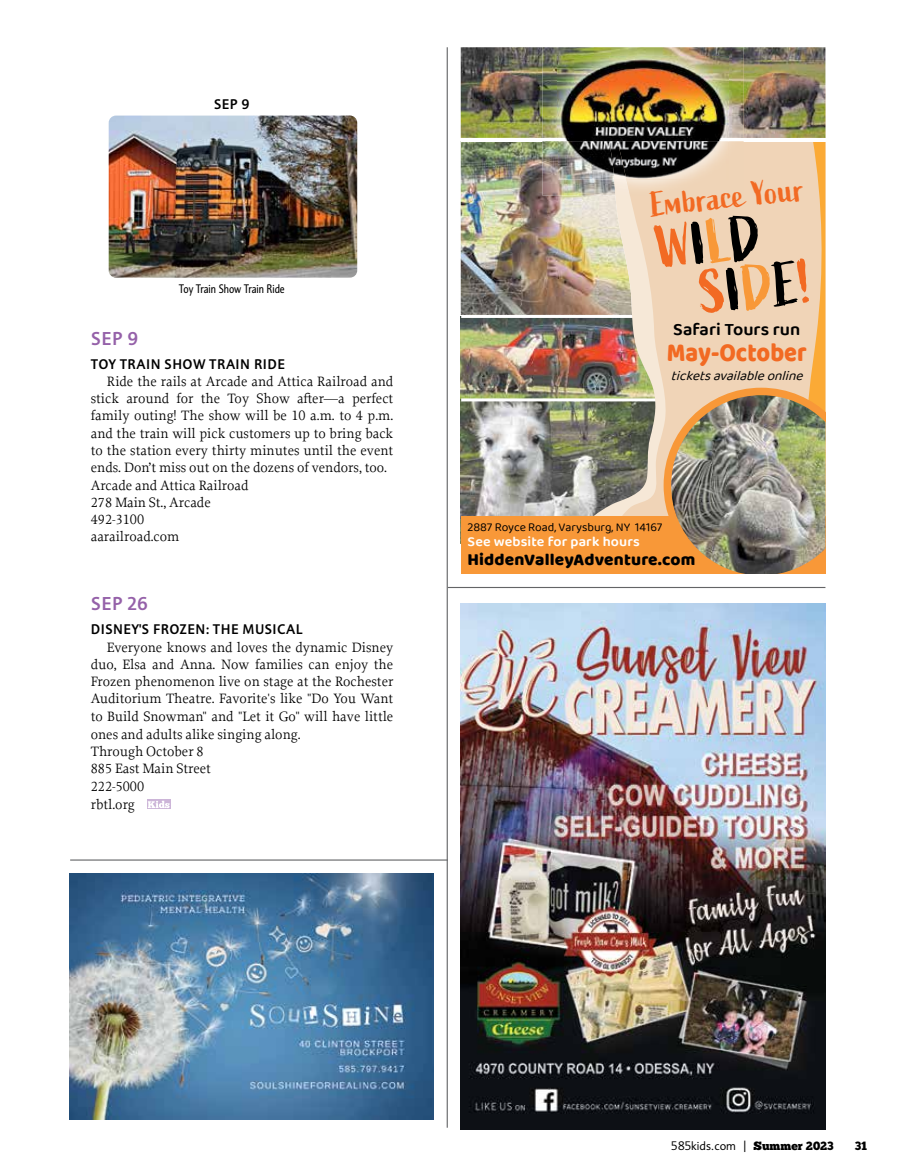
<style>
.page{position:relative;width:905px;height:1175px;background:#fff}
.page>*{position:absolute;margin:0;border:0;box-sizing:border-box;transform-origin:0 0}
.t1{font:60.75px/49.5px "Active";color:#000;scale:1.05 1}
.t2{font:34.5px "Active";color:#f26a23;scale:1.09 1}
.t3{font:800 27px "Baloo 2";color:#f26a23;scale:.87 1}
.t4{font:600 18px "Baloo 2";color:#000}
.t5{font:500 18px "Informa Pro";letter-spacing:.03em;color:#9561a9}
.t6{font:800 17.25px "Baloo 2";letter-spacing:.01em;color:#000}
.t7{font:14.25px/17.2px "Proforma";color:#000}
.t8{font:600 14.25px "Baloo 2";letter-spacing:.01em;color:#fff}
.t9{font:500 13.5px "Informa Pro";letter-spacing:.03em;color:#000}
.t10{font:italic 13.5px "Baloo 2";color:#000}
.t11{font:12px "Baloo 2";color:#000}
.t12{font:12px "Informa Pro";color:#000}
.t13{font:condensed 12px "Informa Pro";color:#000}
.t14{font:12px "Chunk Five";color:#000}
.s1{color:#f26a23}
.s2{color:#f89838}
.s3{font-family:"Chunk Five"}
</style>
<div class="page">
<hr style="left:446px;top:47px;width:2px;height:1080px;background:#636466">
<hr style="left:448px;top:587px;width:377px;height:1px;background:#636466">
<hr style="left:70px;top:859px;width:378px;height:1px;background:#636466">
<img style="left:109px;top:116px;width:248px;height:162px">
<div style="left:147px;top:799px;width:23px;height:10px;background:#ccb5d8"></div>
<svg style="left:148px;top:800px;width:22px;height:8px"></svg>
<img style="left:460px;top:603px;width:365px;height:527px">
<img style="left:461px;top:141px;width:364px;height:433px">
<img style="left:460px;top:47px;width:365px;height:91px">
<img style="left:542px;top:141px;width:72px;height:55px">
<img style="left:614px;top:179px;width:12px;height:17px">
<img style="left:626px;top:141px;width:117px;height:55px">
<img style="left:542px;top:47px;width:201px;height:91px">
<img style="left:558px;top:141px;width:50px;height:38px">
<img style="left:608px;top:141px;width:9px;height:38px">
<img style="left:617px;top:141px;width:111px;height:38px">
<img style="left:558px;top:56px;width:170px;height:85px">
<img style="left:69px;top:873px;width:365px;height:246px">
<p class="t9" style="left:214px;top:96px;width:37px">SEP 9</p>
<p class="t13" style="left:179px;top:282px;width:107px">Toy Train Show Train Ride</p>
<p class="t5" style="left:91px;top:327px;width:49px">SEP 9</p>
<p class="t9" style="left:91px;top:355px;width:195px">TOY TRAIN SHOW TRAIN RIDE</p>
<p class="t7" style="left:91px;top:372px;width:304px;text-indent:16px">Ride the rails at Arcade and Attica Railroad and stick around for the Toy Show after—a perfect family outing! The show will be 10 a.m. to 4 p.m. and the train will pick customers up to bring back to the station every thirty minutes until the event ends. Don’t miss out on the dozens of vendors, too.<br>Arcade and Attica Railroad<br>278 Main St., Arcade<br>492-3100<br>aarailroad.com</p>
<p class="t5" style="left:91px;top:593px;width:58px">SEP 26</p>
<p class="t9" style="left:91px;top:621px;width:213px">DISNEY'S FROZEN: THE MUSICAL</p>
<p class="t7" style="left:91px;top:638px;width:304px;text-indent:16px">Everyone knows and loves the dynamic Disney duo, Elsa and Anna. Now families can enjoy the<br>Frozen phenomenon live on stage at the Rochester<br>Auditorium Theatre. Favorite's like "Do You Want to Build Snowman" and "Let it Go" will have little ones and adults alike singing along.<br>Through October 8<br>885 East Main Street<br>222-5000<br>rbtl.org</p>
<h2 class="t2" style="left:648px;top:185px;width:143px;rotate:-6deg">Embrace Your</h2>
<h1 class="t1" style="left:692px;top:221px;width:108px;text-indent:-38px;rotate:-6deg"><span class="s1">W</span>I<span class="s2">L</span>D<br><span class="s1">S</span>I<span class="s2">D</span>E<span class="s1">!</span></h1>
<p class="t4" style="left:673px;top:316px;width:128px">Safari Tours run</p>
<h3 class="t3" style="left:666px;top:336px;width:162px">May-October</h3>
<p class="t10" style="left:671px;top:366px;width:138px">ticketsavailableonline</p>
<p class="t11" style="left:467px;top:519px;width:196px">2887 Royce Road, Varysburg, NY 14167</p>
<p class="t8" style="left:467px;top:531px;width:174px">See website for park hours</p>
<p class="t6" style="left:467px;top:549px;width:229px">HiddenValleyAdventure.com</p>
<p class="t12" style="left:671px;top:1138px;width:164px">585kids.com | <span class="s3">Summer 2023</span></p>
<p class="t14" style="left:854px;top:1138px;width:14px">31</p>
</div>
